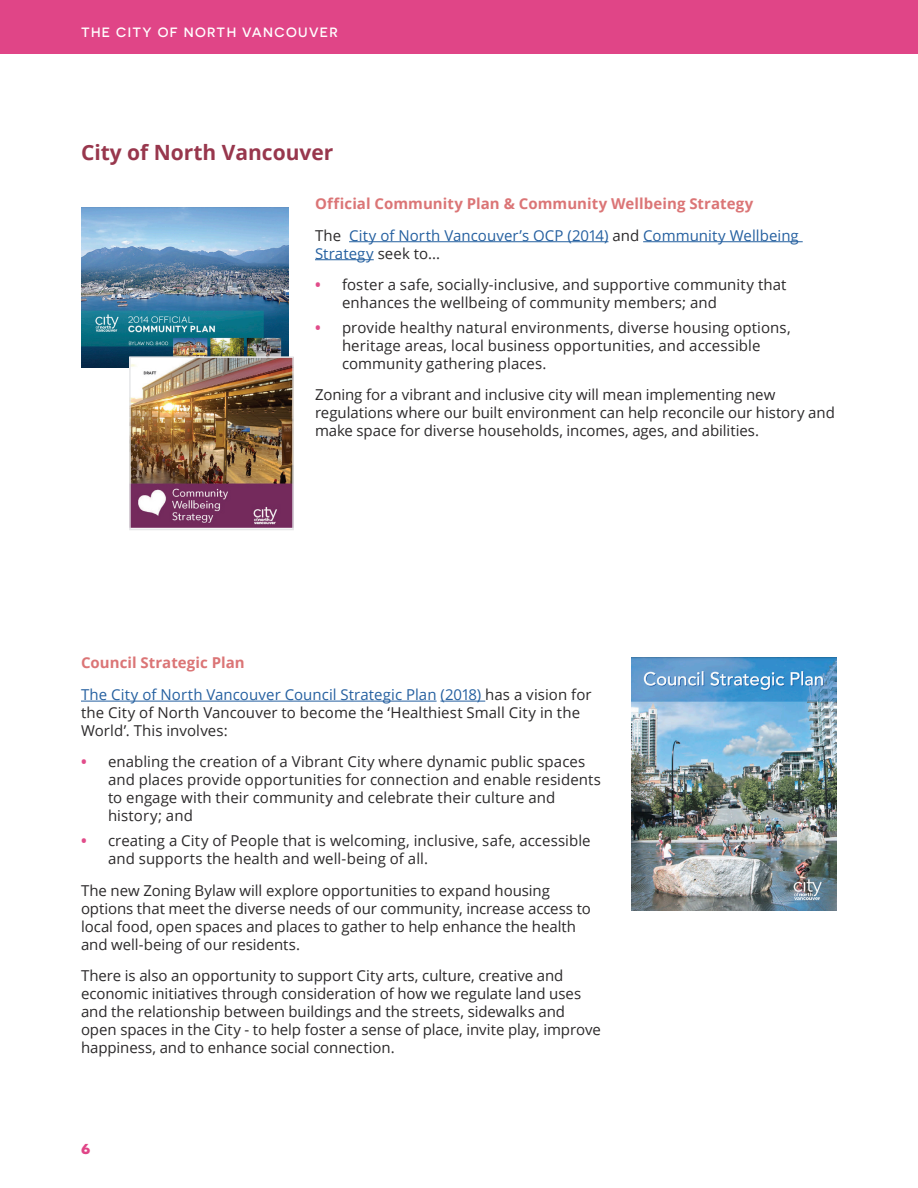
<style>
.page{position:relative;width:918px;height:1188px;background:#fff}
.page>*{position:absolute;margin:0;border:0;box-sizing:border-box;transform-origin:0 0}
.H4_Color_2{font:700 21px "Open Sans";color:#98374d}
.t1{font:700 18px "Novecentosanswide";color:#e04587}
.body{font:15px/18px "Open Sans";color:#2b292a}
.body-2{font:15px/18px "Open Sans";letter-spacing:.005em;color:#2560a0}
.body-3{font:700 15px "Open Sans";letter-spacing:.005em;color:#db7576}
.t2{font:500 13.5px "Novecentosanswide";letter-spacing:.1em;color:#fff}
.s1{color:#2b292a}
.s2{font-weight:700;color:#e14c8a}
.s3{color:#2560a0}
</style>
<div class="page">
<div style="left:0;top:0;width:918px;height:54px;background:#e04587"></div>
<hr style="left:349px;top:241px;width:259px;height:1px;background:#2560a0">
<hr style="left:643px;top:241px;width:160px;height:1px;background:#2560a0">
<hr style="left:315px;top:259px;width:59px;height:1px;background:#2560a0">
<hr style="left:81px;top:701px;width:356px;height:1px;background:#2560a0">
<hr style="left:440px;top:701px;width:45px;height:1px;background:#2560a0">
<img style="left:81px;top:207px;width:207px;height:160px">
<img style="left:632px;top:657px;width:205px;height:254px">
<img style="left:132px;top:359px;width:159px;height:168px">
<div style="left:129px;top:356px;width:165px;height:174px;border:2px solid #e6e7e9"></div>
<p class="t2" style="left:81px;top:24px;width:258px">THE CITY OF NORTH VANCOUVER</p>
<p class="H4_Color_2" style="left:81px;top:138px;width:254px">City of North Vancouver</p>
<p class="body-3" style="left:315px;top:193px;width:440px">Official Community Plan &amp; Community Wellbeing Strategy</p>
<p class="body-2" style="left:315px;top:226px;width:485px"><span class="s1">The</span> City of North Vancouver’s OCP (2014) <span class="s1">and</span> Community Wellbeing<br>Strategy <span class="s1">seek to...</span></p>
<p class="body" style="left:342px;top:275px;width:446px;text-indent:-27px"><span class="s2">•</span> foster a safe, socially-inclusive, and supportive community that enhances the wellbeing of community members; and</p>
<p class="body" style="left:342px;top:318px;width:450px;text-indent:-27px"><span class="s2">•</span> provide healthy natural environments, diverse housing options, heritage areas, local business opportunities, and accessible community gathering places.</p>
<p class="body" style="left:315px;top:386px;width:521px">Zoning for a vibrant and inclusive city will mean implementing new regulations where our built environment can help reconcile our history and make space for diverse households, incomes, ages, and abilities.</p>
<p class="body-3" style="left:81px;top:652px;width:165px">Council Strategic Plan</p>
<p class="body" style="left:81px;top:685px;width:512px"><span class="s3">The City of North Vancouver Council Strategic Plan (2018)</span> has a vision for the City of North Vancouver to become the ‘Healthiest Small City in the<br>World’. This involves:</p>
<p class="body" style="left:108px;top:753px;width:495px;text-indent:-27px"><span class="s2">•</span> enabling the creation of a Vibrant City where dynamic public spaces and places provide opportunities for connection and enable residents to engage with their community and celebrate their culture and history; and</p>
<p class="body" style="left:108px;top:831px;width:484px;text-indent:-27px"><span class="s2">•</span> creating a City of People that is welcoming, inclusive, safe, accessible and supports the health and well-being of all.</p>
<p class="body" style="left:81px;top:881px;width:511px">The new Zoning Bylaw will explore opportunities to expand housing options that meet the diverse needs of our community, increase access to local food, open spaces and places to gather to help enhance the health and well-being of our residents.</p>
<p class="body" style="left:81px;top:966px;width:521px">There is also an opportunity to support City arts, culture, creative and economic initiatives through consideration of how we regulate land uses and the relationship between buildings and the streets, sidewalks and open spaces in the City - to help foster a sense of place, invite play, improve happiness, and to enhance social connection.</p>
<p class="t1" style="left:81px;top:1137px;width:11px">6</p>
</div>
